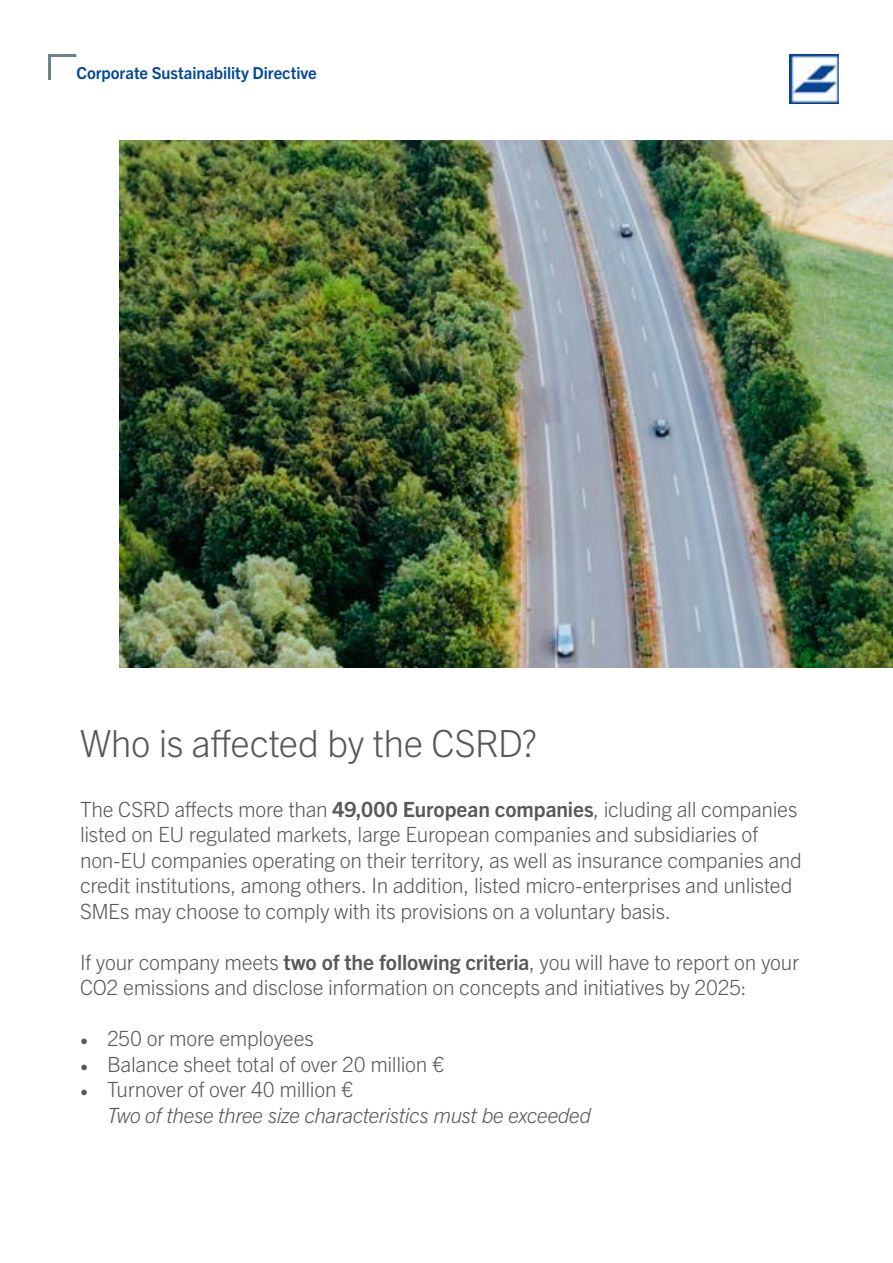
<style>
.page{position:relative;width:893px;height:1263px;background:#fff}
.page>*{position:absolute;margin:0;border:0;box-sizing:border-box;transform-origin:0 0}
.t1{font:300 37.5px "Trade Gothic Next LT Pro";letter-spacing:-.015em;color:#585856}
.t2{font:300 21px/25.5px "Trade Gothic Next LT Pro";letter-spacing:-.015em;color:#585856}
.t3{font:italic 300 21px/25.5px "Trade Gothic Next LT Pro";letter-spacing:-.02em;color:#585856}
.t4{font:700 16.5px "Trade Gothic Next LT Pro";letter-spacing:-.005em;color:#00489a}
.s1{font-weight:700}
.s2{font-family:"Minion Pro";font-weight:400}
.s3{font-family:"Minion Pro";font-weight:400;font-style:normal}
.s4{font-style:normal}
</style>
<div class="page">
<img style="left:119px;top:140px;width:774px;height:528px">
<svg style="left:48px;top:54px;width:29px;height:26px"></svg>
<img style="left:789px;top:54px;width:50px;height:50px">
<p class="t4" style="left:76px;top:61px;width:242px">Corporate Sustainability Directive</p>
<h1 class="t1" style="left:80px;top:717px;width:459px">Who is affected by the CSRD?</h1>
<p class="t2" style="left:80px;top:795px;width:723px">The CSRD affects more than <span class="s1">49,000 European companies</span>, icluding all companies listed on EU regulated markets, large European companies and subsidiaries of non-EU companies operating on their territory, as well as insurance companies and credit institutions, among others. In addition, listed micro-enterprises and unlisted SMEs may choose to comply with its provisions on a voluntary basis.</p>
<p class="t2" style="left:80px;top:948px;width:721px">If your company meets <span class="s1">two of the following criteria</span>, you will have to report on your<br>CO2 emissions and disclose information on concepts and initiatives by 2025:</p>
<p class="t2" style="left:80px;top:1024px;width:235px"><span class="s2">•</span> 250 or more employees</p>
<p class="t2" style="left:80px;top:1050px;width:365px"><span class="s2">•</span> Balance sheet total of over 20 million €</p>
<p class="t3" style="left:107px;top:1075px;width:486px;text-indent:-27px"><span class="s3">•</span> <span class="s4">Turnover of over 40 million €<br></span>Two of these three size characteristics must be exceeded</p>
</div>
